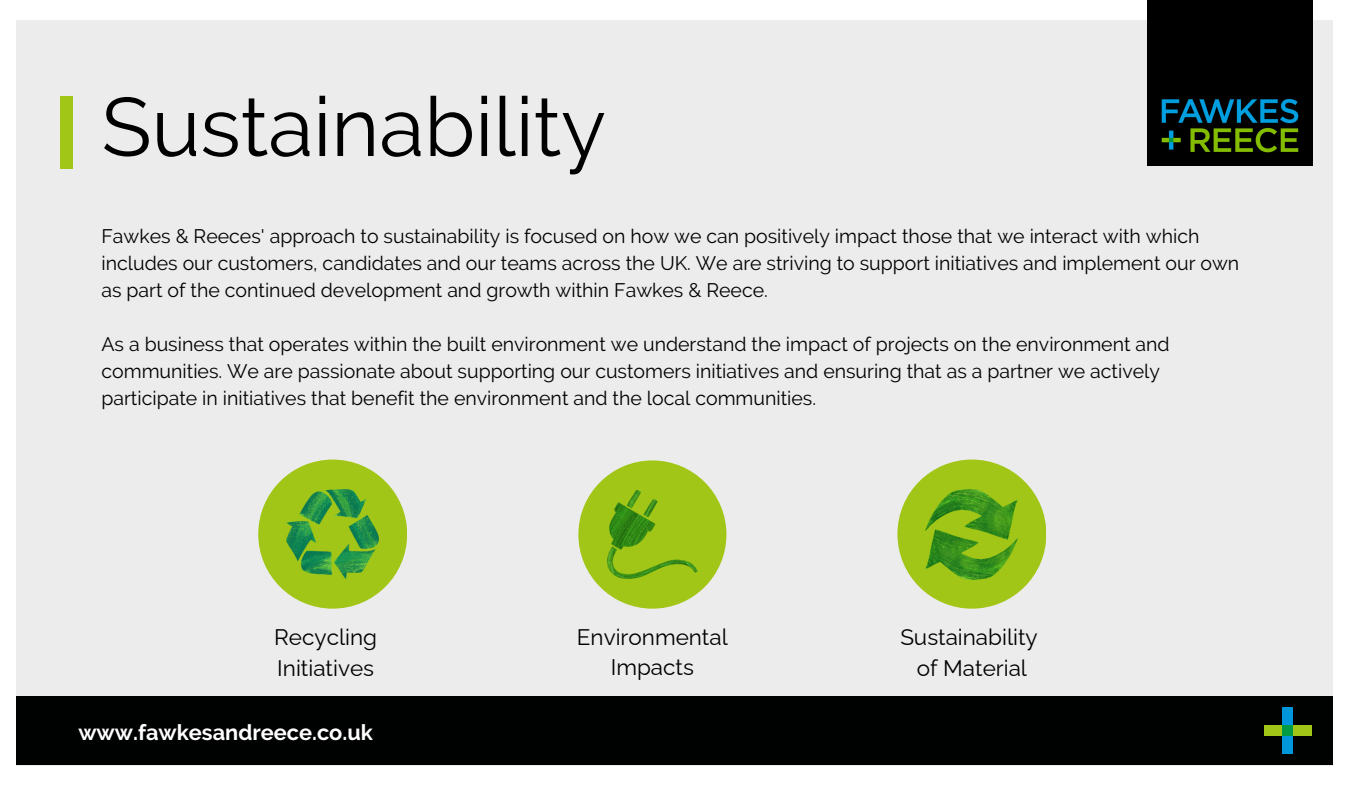
<style>
.page{position:relative;width:1350px;height:785px;background:#fff}
.page>*{position:absolute;margin:0;border:0;box-sizing:border-box;transform-origin:0 0}
.t1{font:82.5px "Raleway";color:#000}
.t2{font:22.5px "Raleway";color:#000}
.t3{font:700 21.75px "Raleway";color:#fff}
.t4{font:19.5px/27px "Raleway";color:#000}
</style>
<div class="page">
<div style="left:17px;top:20px;width:1316px;height:744px;background:#ececec"></div>
<img style="left:1147px;top:0;width:166px;height:165px">
<div style="left:17px;top:696px;width:1316px;height:68px;background:#000101"></div>
<div style="left:1283px;top:706px;width:10px;height:47px;background:#0096dc"></div>
<div style="left:1265px;top:724px;width:18px;height:11px;background:#a2c617"></div>
<div style="left:1283px;top:724px;width:10px;height:11px;background:#009a44"></div>
<div style="left:1293px;top:724px;width:18px;height:11px;background:#a2c617"></div>
<div style="left:61px;top:96px;width:12px;height:72px;background:#a2c617"></div>
<div style="left:258px;top:459px;width:149px;height:149px;background:#a2c617;border-radius:50%"></div>
<img style="left:287px;top:489px;width:91px;height:90px">
<div style="left:578px;top:460px;width:148px;height:148px;background:#a2c617;border-radius:50%"></div>
<img style="left:608px;top:490px;width:90px;height:88px">
<div style="left:897px;top:459px;width:149px;height:149px;background:#a2c617;border-radius:50%"></div>
<img style="left:926px;top:489px;width:92px;height:90px">
<p class="t1" style="left:101px;top:78px;width:506px">Sustainability</p>
<p class="t4" style="left:101px;top:222px;width:1139px">Fawkes &amp; Reeces' approach to sustainability is focused on how we can positively impact those that we interact with which includes our customers, candidates and our teams across the UK. We are striving to support initiatives and implement our own as part of the continued development and growth within Fawkes &amp; Reece.</p>
<p class="t4" style="left:101px;top:330px;width:1070px">As a business that operates within the built environment we understand the impact of projects on the environment and communities. We are passionate about supporting our customers initiatives and ensuring that as a partner we actively participate in initiatives that benefit the environment and the local communities.</p>
<p class="t2" style="left:274px;top:623px;width:104px">Recycling</p>
<p class="t2" style="left:277px;top:654px;width:98px">Initiatives</p>
<p class="t3" style="left:78px;top:718px;width:296px">www.fawkesandreece.co.uk</p>
<p class="t2" style="left:577px;top:623px;width:152px">Environmental</p>
<p class="t2" style="left:611px;top:653px;width:85px">Impacts</p>
<p class="t2" style="left:900px;top:623px;width:139px">Sustainability</p>
<p class="t2" style="left:917px;top:654px;width:112px">of Material</p>
</div>
